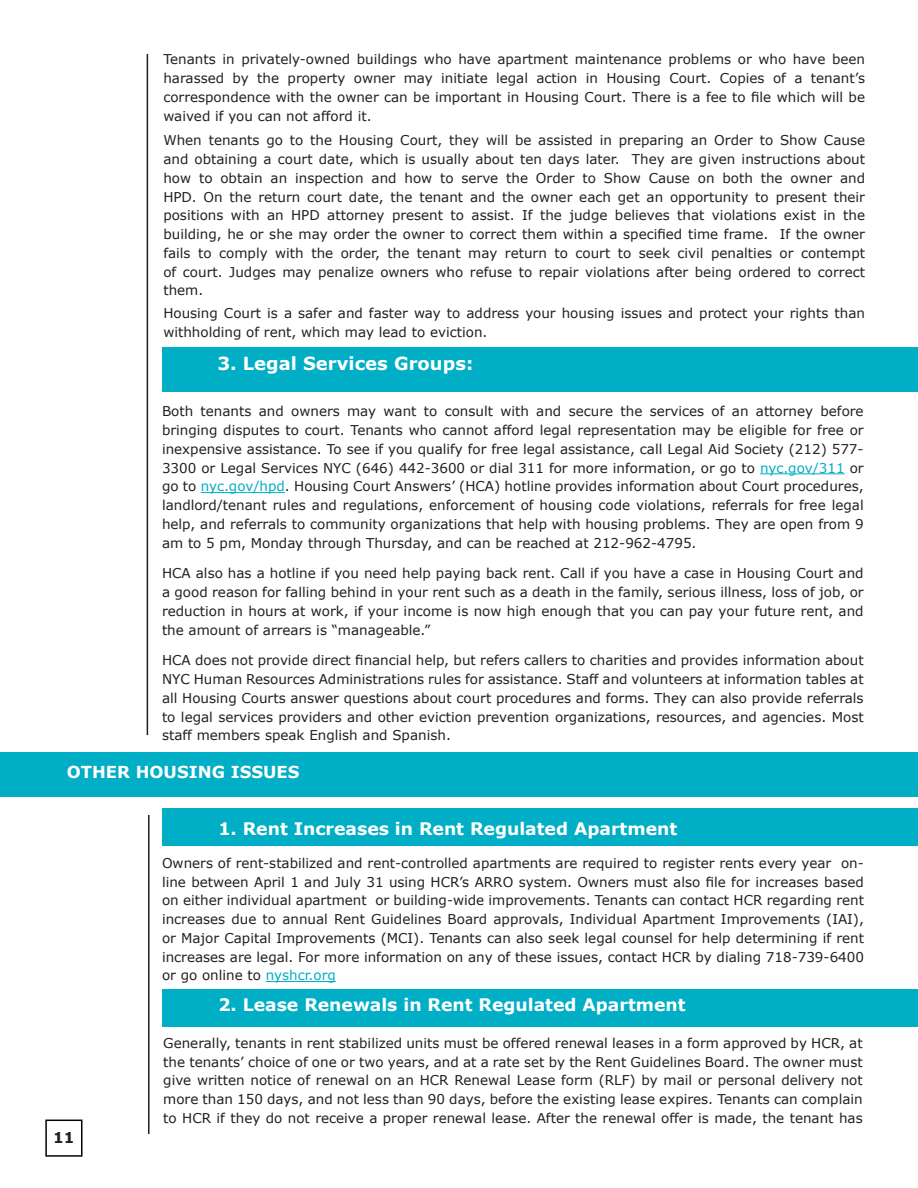
<style>
.page{position:relative;width:918px;height:1188px;background:#fff}
.page>*{position:absolute;margin:0;border:0;box-sizing:border-box;transform-origin:0 0}
.Subtitile_1{font:700 18px "Verdana";color:#fff}
.Heading_2{font:700 17.25px "Verdana";color:#fff}
.Heading_2-2{font:700 16.5px "Verdana";color:#fff}
.Page_Number{font:700 15px "Verdana";color:#231f20}
.Body_Text{font:13.5px/18.8px "Verdana";color:#231f20;text-align:justify}
.s1{color:#00aec5}
</style>
<div class="page">
<div style="left:0;top:752px;width:918px;height:44px;background:#00aec5"></div>
<div style="left:45px;top:1120px;width:37px;height:37px;background:#fff;border:2px solid #040503"></div>
<hr style="left:148px;top:815px;width:2px;height:319px;background:#231f20">
<hr style="left:147px;top:54px;width:1px;height:681px;background:#231f20">
<hr style="left:266px;top:981px;width:70px;height:1px;background:#00aec5">
<div style="left:162px;top:808px;width:756px;height:37px;background:#00aec5"></div>
<div style="left:162px;top:989px;width:756px;height:38px;background:#00aec5"></div>
<div style="left:162px;top:347px;width:756px;height:45px;background:#00aec5"></div>
<hr style="left:760px;top:473px;width:85px;height:1px;background:#00aec5">
<hr style="left:201px;top:492px;width:84px;height:1px;background:#00aec5">
<p class="Body_Text" style="left:163px;top:50px;width:703px">Tenants in privately-owned buildings who have apartment maintenance problems or who have been harassed by the property owner may initiate legal action in Housing Court. Copies of a tenant’s correspondence with the owner can be important in Housing Court. There is a fee to file which will be waived if you can not afford it.</p>
<p class="Body_Text" style="left:163px;top:131px;width:703px">When tenants go to the Housing Court, they will be assisted in preparing an Order to Show Cause and obtaining a court date, which is usually about ten days later. They are given instructions about how to obtain an inspection and how to serve the Order to Show Cause on both the owner and HPD. On the return court date, the tenant and the owner each get an opportunity to present their positions with an HPD attorney present to assist. If the judge believes that violations exist in the building, he or she may order the owner to correct them within a specified time frame. If the owner fails to comply with the order, the tenant may return to court to seek civil penalties or contempt of court. Judges may penalize owners who refuse to repair violations after being ordered to correct them.</p>
<p class="Body_Text" style="left:163px;top:303px;width:703px">Housing Court is a safer and faster way to address your housing issues and protect your rights than withholding of rent, which may lead to eviction.</p>
<p class="Subtitile_1" style="left:217px;top:350px;width:257px">3. Legal Services Groups:</p>
<p class="Body_Text" style="left:162px;top:402px;width:703px">Both tenants and owners may want to consult with and secure the services of an attorney before bringing disputes to court. Tenants who cannot afford legal representation may be eligible for free or inexpensive assistance. To see if you qualify for free legal assistance, call Legal Aid Society (212) 577- 3300 or Legal Services NYC (646) 442-3600 or dial 311 for more information, or go to <span class="s1">nyc.gov/311</span> or go to <span class="s1">nyc.gov/hpd</span>. Housing Court Answers’ (HCA) hotline provides information about Court procedures, landlord/tenant rules and regulations, enforcement of housing code violations, referrals for free legal help, and referrals to community organizations that help with housing problems. They are open from 9 am to 5 pm, Monday through Thursday, and can be reached at 212-962-4795.</p>
<p class="Body_Text" style="left:162px;top:564px;width:703px">HCA also has a hotline if you need help paying back rent. Call if you have a case in Housing Court and a good reason for falling behind in your rent such as a death in the family, serious illness, loss of job, or reduction in hours at work, if your income is now high enough that you can pay your future rent, and the amount of arrears is “manageable.”</p>
<p class="Body_Text" style="left:162px;top:651px;width:703px">HCA does not provide direct financial help, but refers callers to charities and provides information about NYC Human Resources Administrations rules for assistance. Staff and volunteers at information tables at all Housing Courts answer questions about court procedures and forms. They can also provide referrals to legal services providers and other eviction prevention organizations, resources, and agencies. Most staff members speak English and Spanish.</p>
<p class="Heading_2-2" style="left:67px;top:761px;width:234px">OTHER HOUSING ISSUES</p>
<p class="Heading_2" style="left:218px;top:817px;width:460px">1. Rent Increases in Rent Regulated Apartment</p>
<p class="Body_Text" style="left:162px;top:853px;width:704px">Owners of rent-stabilized and rent-controlled apartments are required to register rents every year on&shy;line between April 1 and July 31 using HCR’s ARRO system. Owners must also file for increases based on either individual apartment or building-wide improvements. Tenants can contact HCR regarding rent increases due to annual Rent Guidelines Board approvals, Individual Apartment Improvements (IAI), or Major Capital Improvements (MCI). Tenants can also seek legal counsel for help determining if rent increases are legal. For more information on any of these issues, contact HCR by dialing 718-739-6400 or go online to <span class="s1">nyshcr.org</span></p>
<p class="Heading_2" style="left:218px;top:992px;width:469px">2. Lease Renewals in Rent Regulated Apartment</p>
<p class="Page_Number" style="left:53px;top:1127px;width:23px">11</p>
<p class="Body_Text" style="left:163px;top:1033px;width:701px">Generally, tenants in rent stabilized units must be offered renewal leases in a form approved by HCR, at the tenants’ choice of one or two years, and at a rate set by the Rent Guidelines Board. The owner must give written notice of renewal on an HCR Renewal Lease form (RLF) by mail or personal delivery not more than 150 days, and not less than 90 days, before the existing lease expires. Tenants can complain to HCR if they do not receive a proper renewal lease. After the renewal offer is made, the tenant has</p>
</div>
